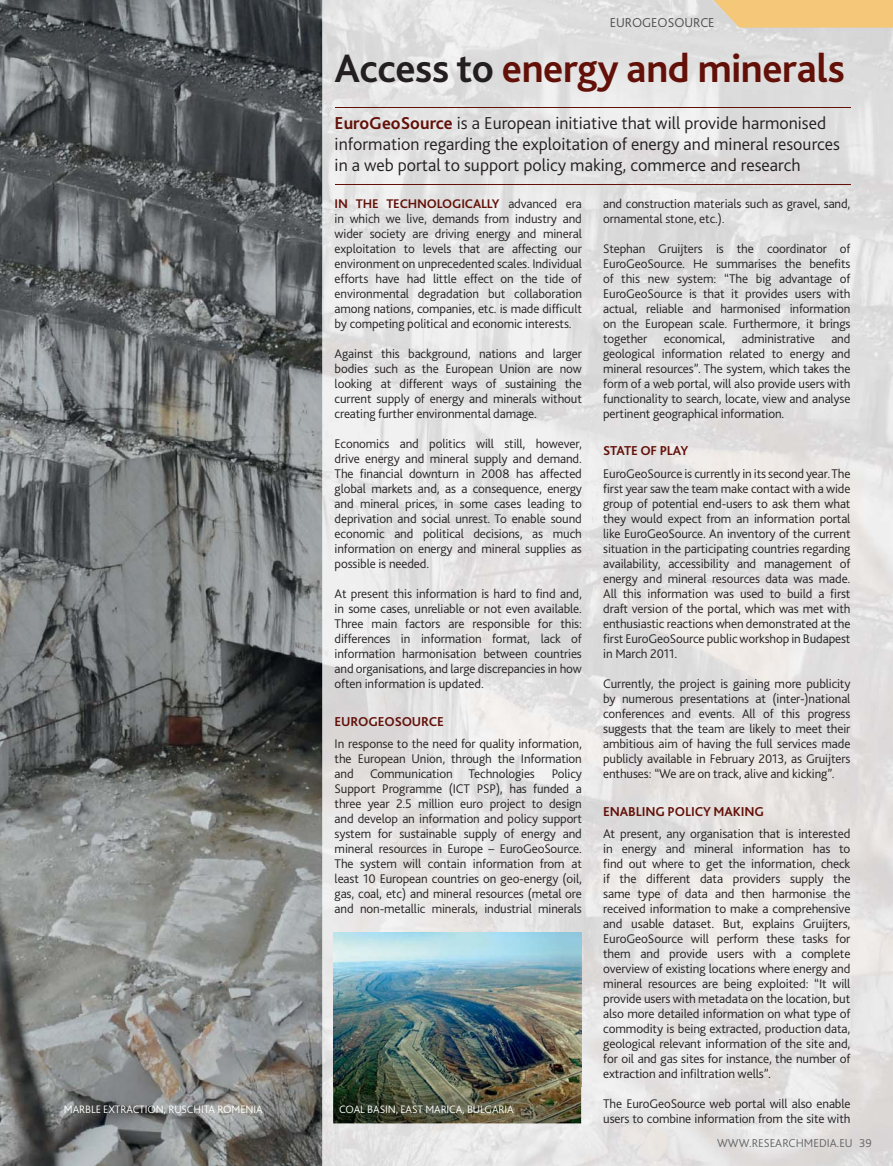
<style>
.page{position:relative;width:893px;height:1166px;background:#fff}
.page>*{position:absolute;margin:0;border:0;box-sizing:border-box;transform-origin:0 0}
.t1{font:700 41.25px "Bliss 2";letter-spacing:-.01em;color:#621008}
.t2{font:300 18px/21px "Bliss 2";color:#231f20}
.t3{font:700 13.5px "Bliss 2";letter-spacing:-.01em;color:#621008}
.t4{font:300 13.5px "Bliss 2";color:#4c4c4e}
.t5{font:300 13.2px/15px "Bliss 2";letter-spacing:-.01em;color:#231f20;text-align:justify}
.t6{font:300 12px "Bliss 2";color:#636466}
.t7{font:300 11.25px "Bliss 2";letter-spacing:-.01em;color:#fff}
.s1{color:#231f20}
.s2{font-weight:700;color:#621008}
</style>
<div class="page">
<img style="left:0;top:0;width:322px;height:1165px">
<img style="left:322px;top:0;width:424px;height:970px">
<img style="left:746px;top:28px;width:147px;height:1137px">
<img style="left:322px;top:970px;width:53px;height:195px">
<img style="left:535px;top:970px;width:212px;height:195px">
<img style="left:375px;top:1123px;width:160px;height:42px">
<hr style="left:335px;top:108px;width:515px;height:1px;background:#621008">
<hr style="left:335px;top:184px;width:515px;height:1px;background:#621008">
<img style="left:333px;top:932px;width:248px;height:153px">
<img style="left:333px;top:1085px;width:248px;height:38px">
<svg style="left:702px;top:0;width:191px;height:28px;background:#f1c986"></svg>
<p class="t7" style="left:64px;top:1104px;width:200px">MARBLE EXTRACTION, RUSCHITA ROMENIA</p>
<p class="t4" style="left:610px;top:18px;width:106px">EUROGEOSOURCE</p>
<p class="t1" style="left:335px;top:52px;width:512px"><span class="s1">Access to</span> energy and minerals</p>
<p class="t2" style="left:335px;top:115px;width:507px"><span class="s2">EuroGeoSource</span> is a European initiative that will provide harmonised information regarding the exploitation of energy and mineral resources in a web portal to support policy making, commerce and research</p>
<p class="t5" style="left:335px;top:197px;width:249px"><span class="s2">IN THE TECHNOLOGICALLY</span> advanced era in which we live, demands from industry and wider society are driving energy and mineral exploitation to levels that are affecting our environment on unprecedented scales. Individual efforts have had little effect on the tide of environmental degradation but collaboration among nations, companies, etc. is made difficult by competing political and economic interests.</p>
<p class="t5" style="left:335px;top:347px;width:249px">Against this background, nations and larger bodies such as the European Union are now looking at different ways of sustaining the current supply of energy and minerals without creating further environmental damage.</p>
<p class="t5" style="left:335px;top:437px;width:249px">Economics and politics will still, however, drive energy and mineral supply and demand.<br>The financial downturn in 2008 has affected global markets and, as a consequence, energy and mineral prices, in some cases leading to deprivation and social unrest. To enable sound economic and political decisions, as much information on energy and mineral supplies as possible is needed.</p>
<p class="t5" style="left:335px;top:587px;width:249px">At present this information is hard to find and, in some cases, unreliable or not even available.<br>Three main factors are responsible for this: differences in information format, lack of information harmonisation between countries and organisations, and large discrepancies in how often information is updated.</p>
<p class="t3" style="left:335px;top:715px;width:111px">EUROGEOSOURCE</p>
<p class="t5" style="left:335px;top:737px;width:249px">In response to the need for quality information, the European Union, through the Information and Communication Technologies</p>
<p class="t5" style="left:603px;top:197px;width:249px">and construction materials such as gravel, sand, ornamental stone, etc.).</p>
<p class="t5" style="left:603px;top:242px;width:249px">Stephan Gruijters is the coordinator of EuroGeoSource. He summarises the benefits of this new system: “The big advantage of EuroGeoSource is that it provides users with actual, reliable and harmonised information on the European scale. Furthermore, it brings together economical, administrative and geological information related to energy and mineral resources”. The system, which takes the form of a web portal, will also provide users with functionality to search, locate, view and analyse pertinent geographical information.</p>
<p class="t3" style="left:603px;top:445px;width:87px">STATE OF PLAY</p>
<p class="t5" style="left:603px;top:467px;width:249px">EuroGeoSource is currently in its second year. The first year saw the team make contact with a wide group of potential end-users to ask them what they would expect from an information portal like EuroGeoSource. An inventory of the current situation in the participating countries regarding availability, accessibility and management of energy and mineral resources data was made.<br>All this information was used to build a first draft version of the portal, which was met with enthusiastic reactions when demonstrated at the first EuroGeoSource public workshop in Budapest in March 2011.</p>
<p class="t5" style="left:603px;top:677px;width:249px">Currently, the project is gaining more publicity by numerous presentations at (inter-)national conferences and events. All of this progress suggests that the team are likely to meet their ambitious aim of having the full services made publicly available in February 2013, as Gruijters enthuses: “We are on track, alive and kicking”.</p>
<p class="t3" style="left:603px;top:805px;width:162px">ENABLING POLICY MAKING</p>
<p class="t5" style="left:603px;top:827px;width:249px">At present, any organisation that is interested in energy and mineral information has to find out where to get the information, check if the different data providers supply the same type of data and then harmonise the received information to make a comprehensive and usable dataset. But, explains Gruijters, EuroGeoSource will perform these tasks for them and provide users with a complete overview of existing locations where energy and mineral resources are being exploited: “It will provide users with metadata on the location, but also more detailed information on what type of commodity is being extracted, production data, geological relevant information of the site and, for oil and gas sites for instance, the number of extraction and infiltration wells”.</p>
<p class="t5" style="left:603px;top:1097px;width:249px">The EuroGeoSource web portal will also enable users to combine information from the site with</p>
<p class="t5" style="left:335px;top:767px;width:249px;text-indent:217px">Policy Support Programme (ICT PSP), has funded a three year 2.5 million euro project to design and develop an information and policy support system for sustainable supply of energy and mineral resources in Europe – EuroGeoSource.<br>The system will contain information from at least 10 European countries on geo-energy (oil, gas, coal, etc) and mineral resources (metal ore and non-metallic minerals, industrial minerals</p>
<p class="t7" style="left:339px;top:1104px;width:176px">COAL BASIN, EAST MARICA, BULGARIA</p>
<p class="t6" style="left:717px;top:1138px;width:156px">WWW.RESEARCHMEDIA.EU 39</p>
</div>
